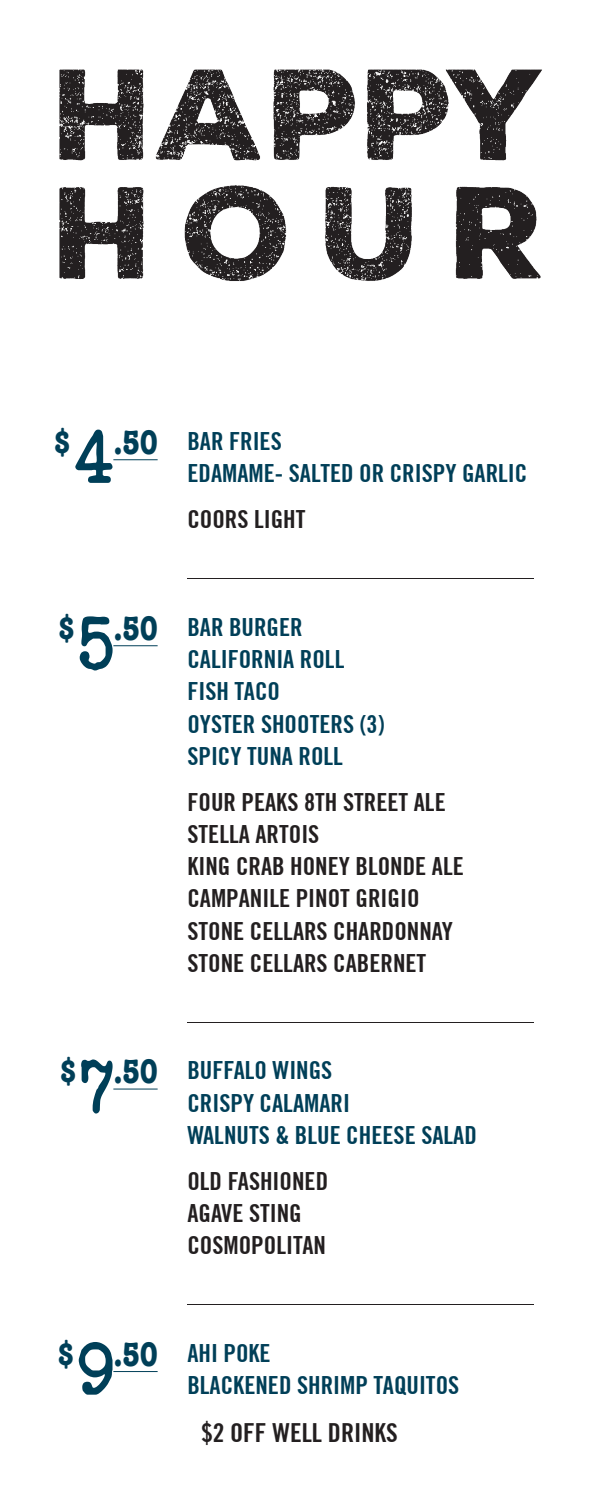
<style>
.page{position:relative;width:599px;height:1512px;background:#fff}
.page>*{position:absolute;margin:0;border:0;box-sizing:border-box;transform-origin:0 0}
.t1{font:700 condensed 35px "American Typewriter";color:#003f58}
.t2{font:700 condensed 26.25px "Trade Gothic No.20";color:#231f20}
.t3{font:700 condensed 25.03px/32.2px "Trade Gothic No.20";color:#003f58}
.t4{font:700 condensed 25.03px/32.2px "Trade Gothic No.20";color:#231f20}
.s1{font-family:"Another Typewriter";font-weight:400;font-stretch:normal;font-size:73.5px}
</style>
<div class="page">
<img style="left:59px;top:69px;width:483px;height:1304px">
<hr style="left:187px;top:579px;width:347px;height:1px;background:#231f20">
<hr style="left:187px;top:1022px;width:347px;height:1px;background:#231f20">
<hr style="left:187px;top:1304px;width:347px;height:1px;background:#231f20">
<hr style="left:113px;top:459px;width:45px;height:1px;background:#003f58">
<hr style="left:113px;top:645px;width:45px;height:1px;background:#003f58">
<hr style="left:113px;top:1089px;width:45px;height:1px;background:#003f58">
<hr style="left:113px;top:1371px;width:45px;height:1px;background:#003f58">
<h1 class="t1" style="left:54px;top:414px;width:105px">$<span class="s1">4</span>.50</h1>
<p class="t3" style="left:187px;top:425px;width:341px">BAR FRIES<br>EDAMAME- SALTED OR CRISPY GARLIC</p>
<p class="t4" style="left:187px;top:503px;width:120px">COORS LIGHT</p>
<h1 class="t1" style="left:58px;top:600px;width:101px">$<span class="s1">5</span>.50</h1>
<p class="t3" style="left:187px;top:611px;width:199px">BAR BURGER<br>CALIFORNIA ROLL<br>FISH TACO<br>OYSTER SHOOTERS (3)<br>SPICY TUNA ROLL</p>
<p class="t4" style="left:187px;top:786px;width:278px">FOUR PEAKS 8TH STREET ALE<br>STELLA ARTOIS<br>KING CRAB HONEY BLONDE ALE<br>CAMPANILE PINOT GRIGIO<br>STONE CELLARS CHARDONNAY<br>STONE CELLARS CABERNET</p>
<h1 class="t1" style="left:59px;top:1044px;width:100px">$<span class="s1">7</span>.50</h1>
<p class="t3" style="left:187px;top:1054px;width:291px">BUFFALO WINGS<br>CRISPY CALAMARI<br>WALNUTS &amp; BLUE CHEESE SALAD</p>
<p class="t4" style="left:187px;top:1165px;width:142px">OLD FASHIONED<br>AGAVE STING<br>COSMOPOLITAN</p>
<h1 class="t1" style="left:57px;top:1326px;width:102px">$<span class="s1">9</span>.50</h1>
<p class="t3" style="left:187px;top:1337px;width:273px">AHI POKE<br>BLACKENED SHRIMP TAQUITOS</p>
<p class="t2" style="left:201px;top:1417px;width:198px">$2 OFF WELL DRINKS</p>
</div>
